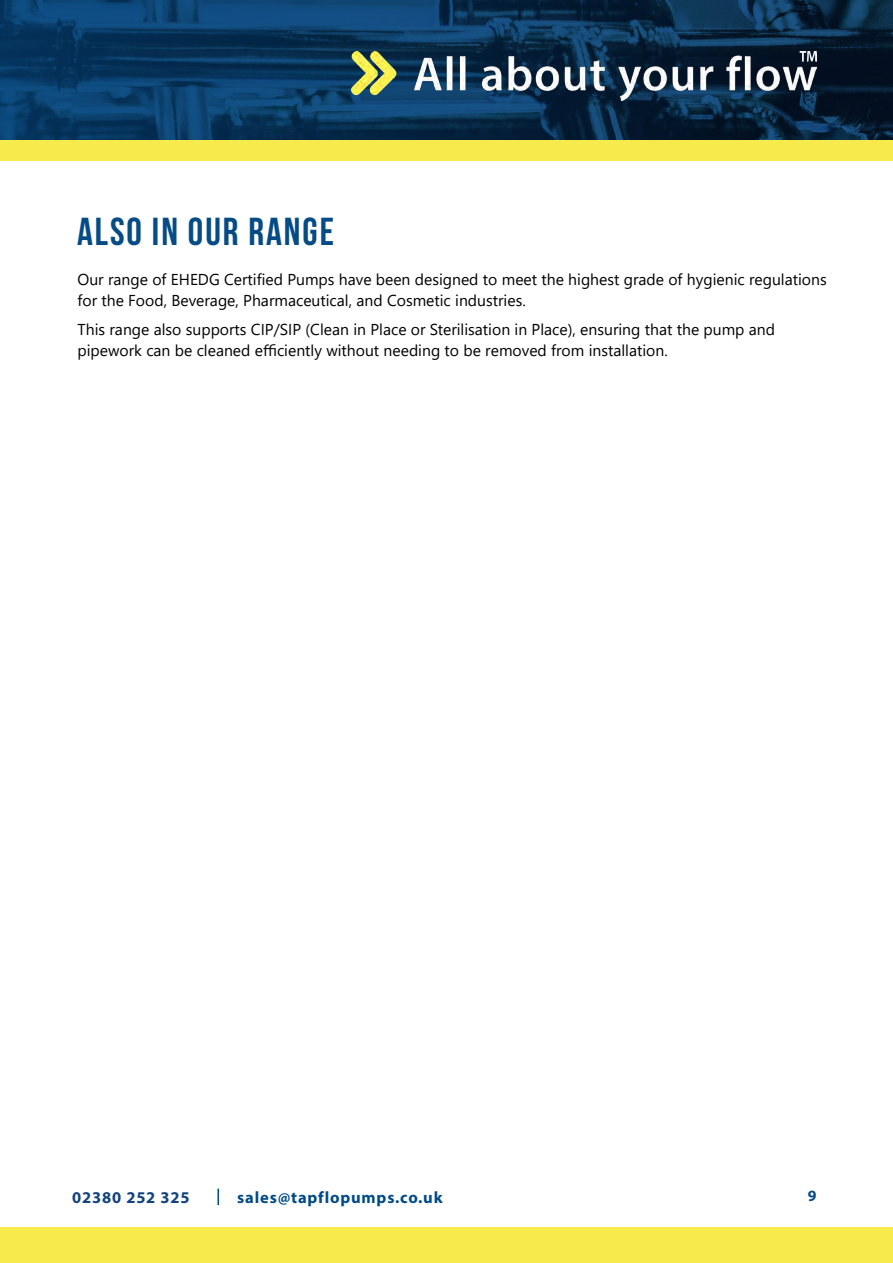
<style>
.page{position:relative;width:893px;height:1263px;background:#fff}
.page>*{position:absolute;margin:0;border:0;box-sizing:border-box;transform-origin:0 0}
.t1{font:700 39px "Bebas Neue";letter-spacing:.05em;color:#054b86}
.t2{font:700 16.5px "Myriad Pro";letter-spacing:.05em;color:#004b87}
.t3{font:700 16.5px "Myriad Pro";letter-spacing:.05em;color:#134380}
.t4{font:15.75px/21px "Segoe UI";color:#000}
.t5{font:700 15.75px "Myriad Pro";color:#054b86}
</style>
<div class="page">
<svg style="left:823px;top:0;width:70px;height:140px;background:#061c31"></svg>
<svg style="left:0;top:0;width:823px;height:140px;background:#0a365c"></svg>
<div style="left:0;top:140px;width:893px;height:21px;background:#f6ea4d"></div>
<div style="left:0;top:1227px;width:893px;height:36px;background:#f6ea4d"></div>
<img style="left:352px;top:51px;width:464px;height:49px">
<svg style="left:217px;top:1189px;width:2px;height:16px"></svg>
<h1 class="t1" style="left:77px;top:211px;width:258px">ALSO IN OUR RANGE</h1>
<p class="t4" style="left:78px;top:267px;width:751px">Our range of EHEDG Certified Pumps have been designed to meet the highest grade of hygienic regulations for the Food, Beverage, Pharmaceutical, and Cosmetic industries.</p>
<p class="t4" style="left:78px;top:318px;width:699px">This range also supports CIP/SIP (Clean in Place or Sterilisation in Place), ensuring that the pump and pipework can be cleaned efficiently without needing to be removed from installation.</p>
<p class="t3" style="left:72px;top:1187px;width:119px">02380 252 325</p>
<p class="t2" style="left:237px;top:1187px;width:207px">sales@tapflopumps.co.uk</p>
<p class="t5" style="left:808px;top:1186px;width:10px">9</p>
</div>
